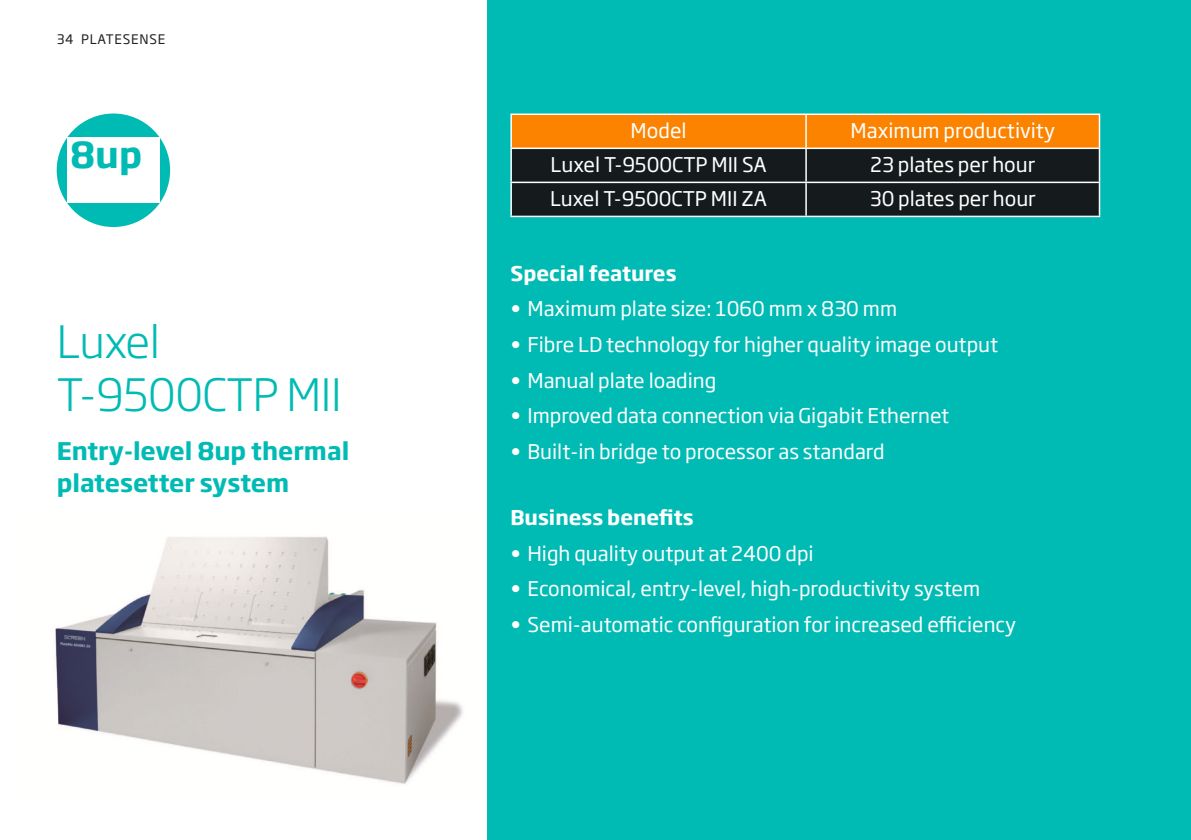
<style>
.page{position:relative;width:1191px;height:840px;background:#fff}
.page>*{position:absolute;margin:0;border:0;box-sizing:border-box;transform-origin:0 0}
.main_headings{font:300 44px/52.8px "Soho Gothic Pro";letter-spacing:-.01em;color:#00bbb4}
.main_heading_sub_hea{font:700 35.4px "Soho Gothic Pro";color:#00bbb4}
.main_heading_sub_hea-2{font:700 24px/32px "Soho Gothic Pro";color:#00bbb4}
.Bullet_heads{font:20px "Soho Gothic Pro";color:#fff}
.Bullet_heads-2{font:700 20px "Soho Gothic Pro";color:#fff}
.t1{font:13px "Soho Gothic Pro";letter-spacing:.06em;color:#212121}
</style>
<div class="page">
<img style="left:54px;top:536px;width:409px;height:249px">
<div style="left:488px;top:0;width:703px;height:839px;background:#00bbb4"></div>
<svg style="left:512px;top:115px;width:586px;height:100px"></svg>
<hr style="left:510px;top:113px;width:296px;height:2px;background:#fff">
<hr style="left:510px;top:115px;width:2px;height:32px;background:#fff">
<hr style="left:806px;top:113px;width:294px;height:2px;background:#fff">
<hr style="left:805px;top:115px;width:2px;height:32px;background:#fff">
<hr style="left:1098px;top:115px;width:2px;height:32px;background:#fff">
<hr style="left:510px;top:147px;width:296px;height:2px;background:#fff">
<hr style="left:510px;top:149px;width:2px;height:32px;background:#fff">
<hr style="left:806px;top:147px;width:294px;height:2px;background:#fff">
<hr style="left:805px;top:149px;width:2px;height:32px;background:#fff">
<hr style="left:1098px;top:149px;width:2px;height:32px;background:#fff">
<hr style="left:510px;top:181px;width:296px;height:2px;background:#fff">
<hr style="left:510px;top:183px;width:2px;height:32px;background:#fff">
<hr style="left:806px;top:181px;width:294px;height:2px;background:#fff">
<hr style="left:805px;top:183px;width:2px;height:32px;background:#fff">
<hr style="left:1098px;top:183px;width:2px;height:32px;background:#fff">
<hr style="left:510px;top:215px;width:296px;height:2px;background:#fff">
<hr style="left:806px;top:215px;width:294px;height:2px;background:#fff">
<div style="left:57px;top:113px;width:113px;height:114px;background:#00bbb4;border-radius:50%"></div>
<div style="left:67px;top:137px;width:93px;height:66px;background:#fff"></div>
<p class="t1" style="left:57px;top:29px;width:110px">34 PLATESENSE</p>
<p class="main_heading_sub_hea" style="left:70px;top:127px;width:74px">8up</p>
<p class="main_headings" style="left:57px;top:312px;width:286px">Luxel<br>T-9500CTP MII</p>
<p class="main_heading_sub_hea-2" style="left:57px;top:433px;width:294px">Entry-level 8up thermal platesetter system</p>
<p class="Bullet_heads" style="left:630px;top:115px;width:58px">Model</p>
<p class="Bullet_heads" style="left:850px;top:115px;width:206px">Maximum productivity</p>
<p class="Bullet_heads" style="left:550px;top:149px;width:217px">Luxel T-9500CTP MII SA</p>
<p class="Bullet_heads" style="left:870px;top:149px;width:166px">23 plates per hour</p>
<p class="Bullet_heads" style="left:550px;top:183px;width:219px">Luxel T-9500CTP MII ZA</p>
<p class="Bullet_heads" style="left:869px;top:183px;width:167px">30 plates per hour</p>
<p class="Bullet_heads-2" style="left:510px;top:257px;width:168px">Special features</p>
<p class="Bullet_heads" style="left:510px;top:293px;width:388px">• Maximum plate size: 1060 mm x 830 mm</p>
<p class="Bullet_heads" style="left:510px;top:329px;width:489px">• Fibre LD technology for higher quality image output</p>
<p class="Bullet_heads" style="left:510px;top:364px;width:207px">• Manual plate loading</p>
<p class="Bullet_heads" style="left:510px;top:400px;width:440px">• Improved data connection via Gigabit Ethernet</p>
<p class="Bullet_heads" style="left:510px;top:436px;width:376px">• Built-in bridge to processor as standard</p>
<p class="Bullet_heads-2" style="left:510px;top:501px;width:185px">Business benefits</p>
<p class="Bullet_heads" style="left:510px;top:537px;width:305px">• High quality output at 2400 dpi</p>
<p class="Bullet_heads" style="left:510px;top:573px;width:471px">• Economical, entry-level, high-productivity system</p>
<p class="Bullet_heads" style="left:510px;top:608px;width:507px">• Semi-automatic configuration for increased efficiency</p>
</div>
